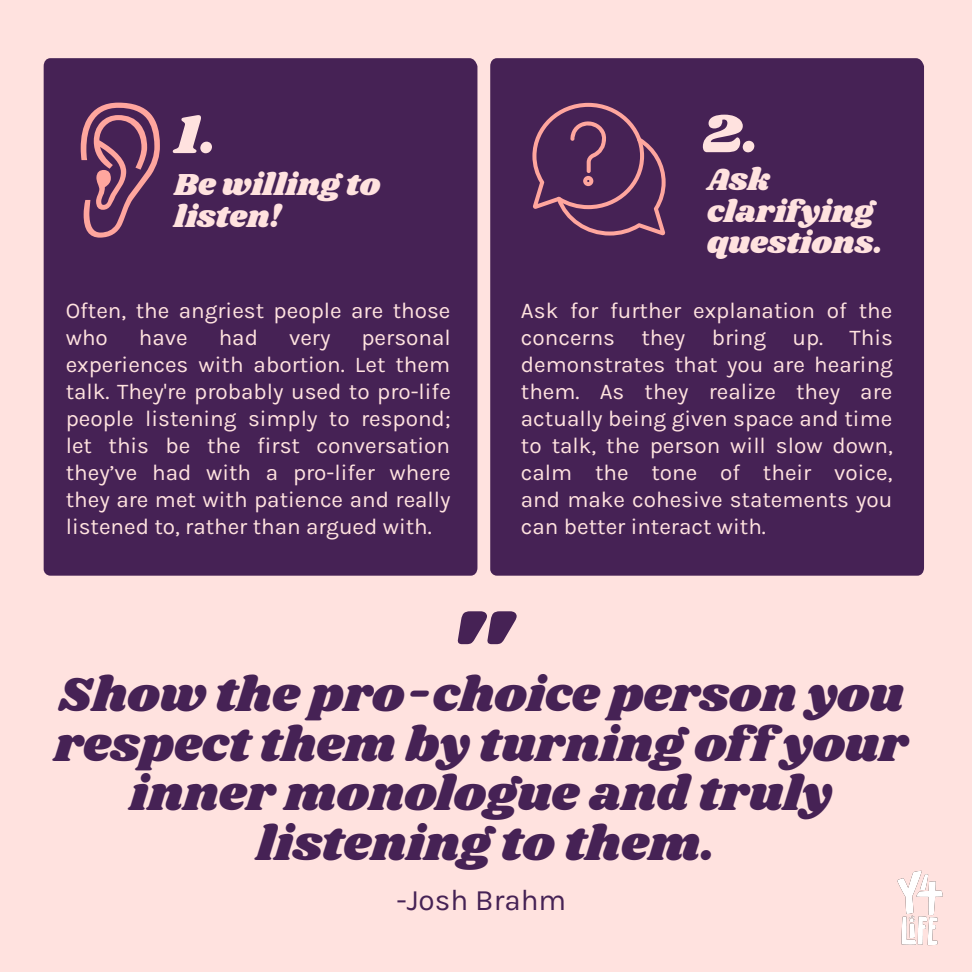
<style>
.page{position:relative;width:972px;height:972px;background:#ffe2df}
.page>*{position:absolute;margin:0;border:0;box-sizing:border-box;transform-origin:0 0}
.t1{font:141.16px "Shrikhand";color:#462255}
.t2{font:56.68px "Shrikhand";color:#ffe2df}
.t3{font:56.4px "Shrikhand";color:#ffe2df}
.t4{font:49.4px/49.5px "Shrikhand";color:#462255;text-align:center}
.t5{font:31.52px/31.5px "Shrikhand";color:#ffe2df}
.t6{font:29.64px "Karla";color:#462255}
.t7{font:22.48px/27px "Karla";color:#ffe2df}
</style>
<div class="page">
<div style="left:490px;top:58px;width:434px;height:518px;background:#462255"></div>
<div style="left:44px;top:58px;width:433px;height:518px;background:#462255"></div>
<svg style="left:81px;top:103px;width:79px;height:135px"></svg>
<img style="left:897px;top:870px;width:46px;height:76px">
<svg style="left:532px;top:103px;width:134px;height:133px"></svg>
<p class="t2" style="left:174px;top:95px;width:44px">1.</p>
<p class="t3" style="left:702px;top:94px;width:58px">2.</p>
<p class="t5" style="left:174px;top:170px;width:208px">Be willing to listen!</p>
<p class="t7" style="left:66px;top:297px;width:386px">Often, the angriest people are those who</p>
<p class="t7" style="left:66px;top:324px;width:386px;text-align:right">personal<br>experiences with abortion. Let them</p>
<p class="t7" style="left:66px;top:378px;width:387px;text-align:justify">talk. They're probably used to pro-life people listening simply to respond; let this be the first conversation they’ve had with a pro-lifer where they are met with patience and really listened to, rather than argued with.</p>
<p class="t7" style="left:139px;top:324px;width:50px">have</p>
<p class="t7" style="left:219px;top:324px;width:41px">had</p>
<p class="t7" style="left:289px;top:324px;width:43px">very</p>
<p class="t5" style="left:707px;top:165px;width:64px">Ask</p>
<p class="t5" style="left:707px;top:196px;width:168px">clarifying</p>
<p class="t5" style="left:707px;top:228px;width:177px">questions.</p>
<p class="t7" style="left:521px;top:297px;width:373px">Ask for further explanation of the</p>
<p class="t7" style="left:521px;top:324px;width:373px">concerns they bring up. This</p>
<p class="t7" style="left:521px;top:351px;width:374px">demonstrates that you are hearing them. As they realize they are</p>
<p class="t7" style="left:521px;top:405px;width:373px;text-align:justify">actually being given space and time to talk, the person will slow down, calm the tone of their voice, and make cohesive statements you can better interact with.</p>
<p class="t1" style="left:443px;top:569px;width:62px">"</p>
<p class="t4" style="left:54px;top:672px;width:855px">Show the pro-choice person you respect them by turning off your inner monologue and truly listening to them.</p>
<p class="t6" style="left:396px;top:883px;width:171px">-Josh Brahm</p>
</div>
